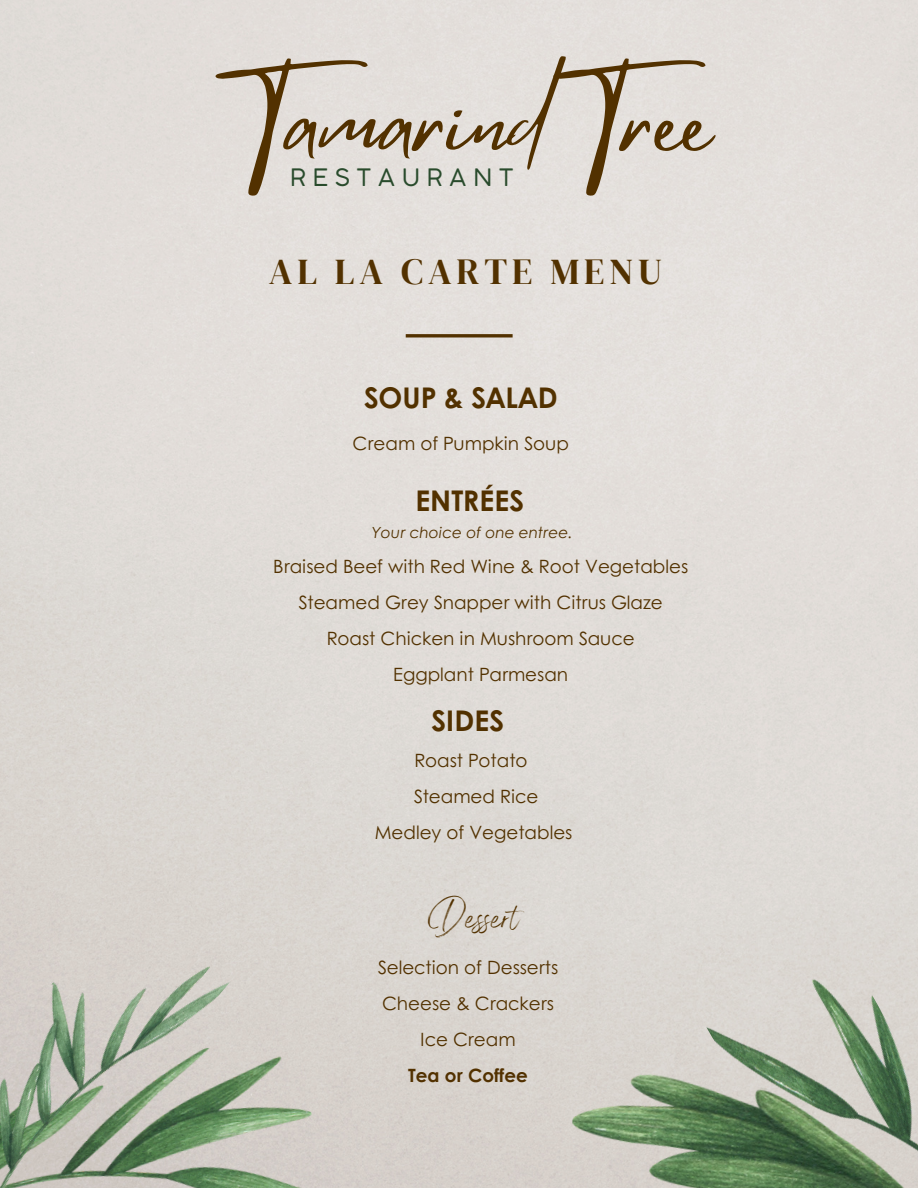
<style>
.page{position:relative;width:918px;height:1188px;background:#fff}
.page>*{position:absolute;margin:0;border:0;box-sizing:border-box;transform-origin:0 0}
.t1{font:92.1px "Mistrully";color:#523100}
.t2{font:43.8px "Angella White";color:#523100}
.t3{font:36.45px "DM Serif Display";letter-spacing:.135em;color:#523100}
.t4{font:700 28.5px "Century Gothic";color:#523100}
.t5{font:23.7px "Coco Gothic";letter-spacing:.29em;color:#294b2c}
.t6{font:18.3px/36px "Century Gothic";color:#523100}
.t7{font:700 18.3px "Century Gothic";color:#523100}
.t8{font:italic 15.3px "Century Gothic";color:#523100}
</style>
<div class="page">
<img style="left:230px;top:1031px;width:133px;height:157px">
<img style="left:0;top:895px;width:230px;height:293px">
<img style="left:706px;top:947px;width:212px;height:108px">
<img style="left:563px;top:1055px;width:355px;height:133px">
<svg style="left:406px;top:334px;width:107px;height:4px"></svg>
<p class="t1" style="left:237px;top:49px;width:492px">Tamarind Tree</p>
<p class="t5" style="left:290px;top:168px;width:225px">RESTAURANT</p>
<p class="t3" style="left:269px;top:246px;width:395px">AL LA CARTE MENU</p>
<p class="t4" style="left:364px;top:376px;width:195px">SOUP &amp; SALAD</p>
<p class="t6" style="left:353px;top:424px;width:218px">Cream of Pumpkin Soup</p>
<p class="t4" style="left:416px;top:479px;width:110px">ENTRÉES</p>
<p class="t8" style="left:372px;top:521px;width:202px">Your choice of one entree.</p>
<p class="t6" style="left:273px;top:547px;width:416px">Braised Beef with Red Wine &amp; Root Vegetables</p>
<p class="t6" style="left:299px;top:583px;width:366px">Steamed Grey Snapper with Citrus Glaze</p>
<p class="t6" style="left:327px;top:619px;width:309px">Roast Chicken in Mushroom Sauce</p>
<p class="t6" style="left:393px;top:655px;width:176px">Eggplant Parmesan</p>
<p class="t4" style="left:431px;top:699px;width:74px">SIDES</p>
<p class="t6" style="left:414px;top:742px;width:126px">Roast Potato<br>Steamed Rice</p>
<p class="t6" style="left:375px;top:814px;width:199px">Medley of Vegetables</p>
<p class="t2" style="left:428px;top:890px;width:93px">Dessert</p>
<p class="t6" style="left:378px;top:948px;width:182px">Selection of Desserts</p>
<p class="t6" style="left:382px;top:984px;width:173px">Cheese &amp; Crackers</p>
<p class="t6" style="left:420px;top:1020px;width:97px">Ice Cream</p>
<p class="t7" style="left:408px;top:1061px;width:121px">Tea or Coffee</p>
</div>
